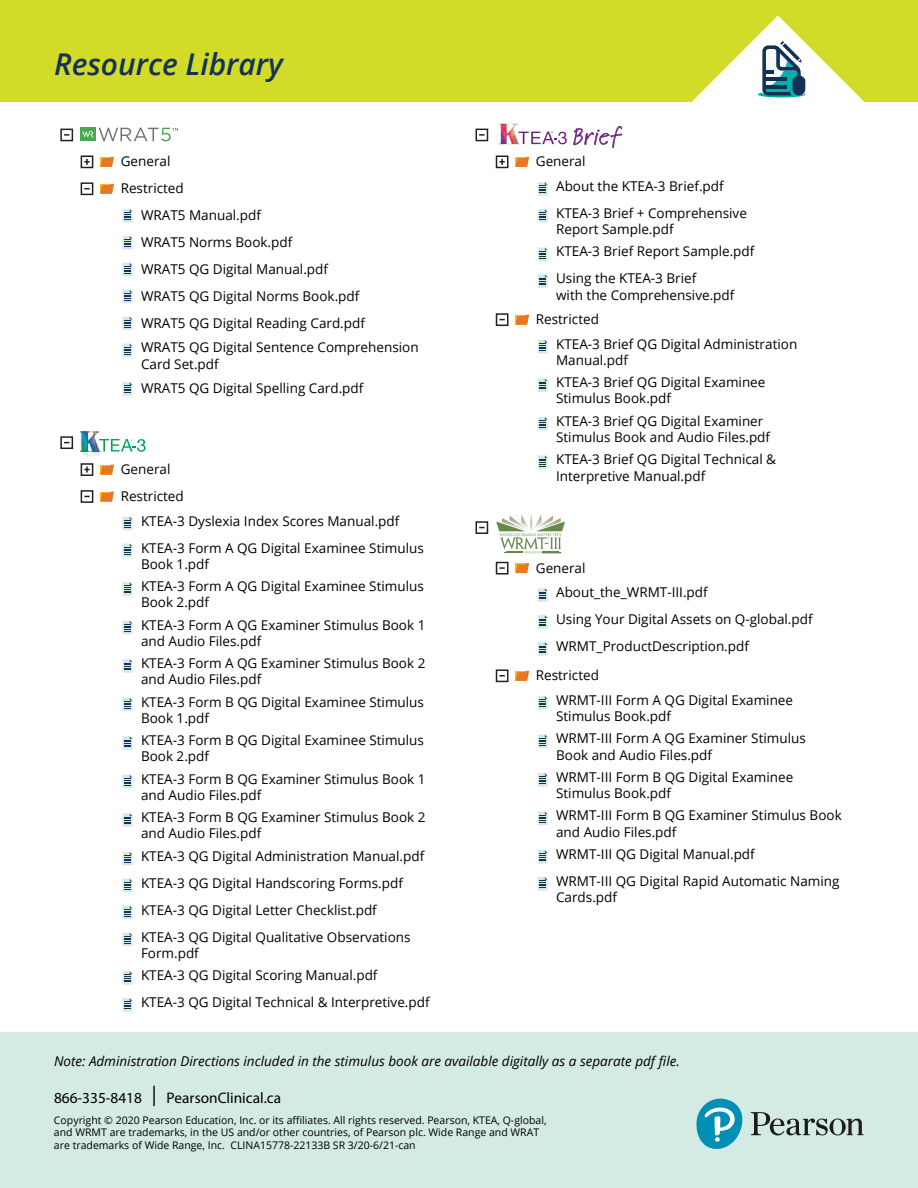
<style>
.page{position:relative;width:918px;height:1188px;background:#fff}
.page>*{position:absolute;margin:0;border:0;box-sizing:border-box;transform-origin:0 0}
.t1{font:italic 600 30px "Open Sans";color:#143156}
.t2{font:15.3px "Myriad Pro";color:#000}
.t3{font:13.5px/22.4px "Open Sans";color:#000}
.t4{font:italic 13.5px "Open Sans";color:#000}
.t5{font:10.5px/12.6px "Open Sans";color:#000}
.s1{font-size:20.4px}
</style>
<div class="page">
<div style="left:0;top:1032px;width:918px;height:156px;background:#d4eae4"></div>
<div style="left:0;top:0;width:918px;height:102px;background:#d2db27"></div>
<svg style="left:696px;top:1098px;width:168px;height:51px"></svg>
<svg style="left:692px;top:15px;width:172px;height:87px"></svg>
<div style="left:60px;top:129px;width:13px;height:12px;border:1px solid #231f20"></div>
<div style="left:81px;top:156px;width:12px;height:12px;border:1px solid #231f20"></div>
<svg style="left:84px;top:159px;width:6px;height:6px"></svg>
<svg style="left:101px;top:157px;width:13px;height:10px"></svg>
<div style="left:81px;top:182px;width:12px;height:13px;border:1px solid #231f20"></div>
<svg style="left:101px;top:184px;width:13px;height:10px"></svg>
<svg style="left:123px;top:209px;width:9px;height:13px"></svg>
<svg style="left:123px;top:236px;width:9px;height:13px"></svg>
<svg style="left:123px;top:263px;width:9px;height:13px"></svg>
<svg style="left:123px;top:290px;width:9px;height:13px"></svg>
<svg style="left:123px;top:317px;width:9px;height:13px"></svg>
<svg style="left:123px;top:344px;width:9px;height:13px"></svg>
<svg style="left:123px;top:382px;width:9px;height:14px"></svg>
<div style="left:60px;top:436px;width:13px;height:13px;border:1px solid #231f20"></div>
<div style="left:81px;top:463px;width:12px;height:13px;border:1px solid #231f20"></div>
<svg style="left:84px;top:467px;width:6px;height:6px"></svg>
<svg style="left:101px;top:465px;width:13px;height:10px"></svg>
<div style="left:81px;top:490px;width:12px;height:13px;border:1px solid #231f20"></div>
<div style="left:100px;top:492px;width:12px;height:9px;background:#fcb71b"></div>
<svg style="left:101px;top:492px;width:13px;height:9px"></svg>
<svg style="left:123px;top:517px;width:9px;height:13px"></svg>
<svg style="left:123px;top:544px;width:9px;height:13px"></svg>
<svg style="left:123px;top:582px;width:9px;height:14px"></svg>
<svg style="left:123px;top:621px;width:9px;height:13px"></svg>
<svg style="left:123px;top:659px;width:9px;height:14px"></svg>
<svg style="left:123px;top:698px;width:9px;height:13px"></svg>
<svg style="left:123px;top:736px;width:9px;height:14px"></svg>
<svg style="left:123px;top:775px;width:9px;height:13px"></svg>
<svg style="left:123px;top:813px;width:9px;height:14px"></svg>
<svg style="left:123px;top:852px;width:9px;height:13px"></svg>
<svg style="left:123px;top:879px;width:9px;height:13px"></svg>
<svg style="left:123px;top:906px;width:9px;height:13px"></svg>
<svg style="left:123px;top:933px;width:9px;height:13px"></svg>
<svg style="left:123px;top:971px;width:9px;height:14px"></svg>
<svg style="left:123px;top:998px;width:9px;height:14px"></svg>
<div style="left:476px;top:129px;width:12px;height:12px;border:1px solid #231f20"></div>
<svg style="left:479px;top:134px;width:6px;height:2px"></svg>
<div style="left:496px;top:156px;width:12px;height:12px;border:1px solid #231f20"></div>
<svg style="left:499px;top:159px;width:6px;height:6px"></svg>
<svg style="left:516px;top:157px;width:13px;height:10px"></svg>
<svg style="left:538px;top:182px;width:10px;height:14px"></svg>
<svg style="left:538px;top:209px;width:10px;height:13px"></svg>
<svg style="left:538px;top:247px;width:10px;height:14px"></svg>
<svg style="left:538px;top:274px;width:10px;height:14px"></svg>
<div style="left:496px;top:313px;width:12px;height:13px;border:1px solid #231f20"></div>
<svg style="left:516px;top:315px;width:13px;height:10px"></svg>
<svg style="left:538px;top:340px;width:10px;height:13px"></svg>
<svg style="left:538px;top:378px;width:10px;height:14px"></svg>
<svg style="left:538px;top:417px;width:10px;height:13px"></svg>
<svg style="left:538px;top:455px;width:10px;height:14px"></svg>
<div style="left:476px;top:521px;width:12px;height:13px;border:1px solid #231f20"></div>
<div style="left:496px;top:562px;width:12px;height:13px;border:1px solid #231f20"></div>
<svg style="left:499px;top:567px;width:6px;height:2px"></svg>
<svg style="left:516px;top:563px;width:13px;height:10px"></svg>
<svg style="left:538px;top:588px;width:10px;height:14px"></svg>
<svg style="left:538px;top:615px;width:10px;height:14px"></svg>
<svg style="left:538px;top:642px;width:10px;height:14px"></svg>
<div style="left:496px;top:669px;width:12px;height:13px;border:1px solid #231f20"></div>
<svg style="left:516px;top:671px;width:13px;height:10px"></svg>
<svg style="left:538px;top:696px;width:10px;height:13px"></svg>
<svg style="left:538px;top:735px;width:10px;height:13px"></svg>
<svg style="left:538px;top:773px;width:10px;height:14px"></svg>
<svg style="left:538px;top:812px;width:10px;height:13px"></svg>
<svg style="left:538px;top:850px;width:10px;height:14px"></svg>
<svg style="left:538px;top:877px;width:10px;height:14px"></svg>
<div style="left:80px;top:128px;width:16px;height:13px;background:#47a851"></div>
<svg style="left:82px;top:128px;width:96px;height:13px"></svg>
<img style="left:499px;top:124px;width:21px;height:20px">
<svg style="left:519px;top:132px;width:48px;height:12px"></svg>
<svg style="left:573px;top:126px;width:49px;height:22px"></svg>
<svg style="left:80px;top:432px;width:66px;height:20px"></svg>
<img style="left:82px;top:452px;width:18px;height:5px">
<svg style="left:496px;top:514px;width:69px;height:40px"></svg>
<h1 class="t1" style="left:54px;top:44px;width:230px">Resource Library</h1>
<p class="t3" style="left:121px;top:150px;width:51px">General</p>
<p class="t3" style="left:121px;top:177px;width:65px">Restricted</p>
<p class="t3" style="left:141px;top:204px;width:122px">WRAT5 Manual.pdf</p>
<p class="t3" style="left:141px;top:231px;width:153px">WRAT5 Norms Book.pdf</p>
<p class="t3" style="left:141px;top:258px;width:189px">WRAT5 QG Digital Manual.pdf</p>
<p class="t3" style="left:141px;top:285px;width:220px">WRAT5 QG Digital Norms Book.pdf</p>
<p class="t3" style="left:141px;top:311px;width:226px">WRAT5 QG Digital Reading Card.pdf</p>
<p class="t3" style="left:141px;top:339px;width:279px;line-height:16.2px">WRAT5 QG Digital Sentence Comprehension<br>Card Set.pdf</p>
<p class="t3" style="left:141px;top:377px;width:224px">WRAT5 QG Digital Spelling Card.pdf</p>
<p class="t3" style="left:121px;top:455px;width:65px;line-height:26.8px">General<br>Restricted</p>
<p class="t3" style="left:141px;top:507px;width:284px;line-height:26.8px">KTEA-3 Dyslexia Index Scores Manual.pdf<br>KTEA-3 Form A QG Digital Examinee Stimulus</p>
<p class="t3" style="left:141px;top:552px;width:284px">Book 1.pdf<br>KTEA-3 Form A QG Digital Examinee Stimulus</p>
<p class="t3" style="left:141px;top:591px;width:286px">Book 2.pdf<br>KTEA-3 Form A QG Examiner Stimulus Book 1</p>
<p class="t3" style="left:141px;top:629px;width:286px">and Audio Files.pdf<br>KTEA-3 Form A QG Examiner Stimulus Book 2</p>
<p class="t3" style="left:141px;top:668px;width:285px">and Audio Files.pdf<br>KTEA-3 Form B QG Digital Examinee Stimulus</p>
<p class="t3" style="left:141px;top:706px;width:285px">Book 1.pdf<br>KTEA-3 Form B QG Digital Examinee Stimulus</p>
<p class="t3" style="left:141px;top:745px;width:286px">Book 2.pdf<br>KTEA-3 Form B QG Examiner Stimulus Book 1</p>
<p class="t3" style="left:141px;top:783px;width:286px">and Audio Files.pdf<br>KTEA-3 Form B QG Examiner Stimulus Book 2</p>
<p class="t3" style="left:141px;top:822px;width:285px">and Audio Files.pdf<br>KTEA-3 QG Digital Administration Manual.pdf</p>
<p class="t3" style="left:141px;top:869px;width:271px;line-height:26.8px">KTEA-3 QG Digital Handscoring Forms.pdf<br>KTEA-3 QG Digital Letter Checklist.pdf<br>KTEA-3 QG Digital Qualitative Observations</p>
<p class="t3" style="left:141px;top:941px;width:238px">Form.pdf<br>KTEA-3 QG Digital Scoring Manual.pdf</p>
<p class="t3" style="left:141px;top:991px;width:290px">KTEA-3 QG Digital Technical &amp; Interpretive.pdf</p>
<p class="t3" style="left:556px;top:149px;width:169px;line-height:24.6px;text-indent:-20px">General<br>About the KTEA-3 Brief.pdf</p>
<p class="t3" style="left:556px;top:205px;width:192px;line-height:16.2px">KTEA-3 Brief + Comprehensive<br>Report Sample.pdf</p>
<p class="t3" style="left:556px;top:238px;width:200px;line-height:26.8px">KTEA-3 Brief Report Sample.pdf<br>Using the KTEA-3 Brief</p>
<p class="t3" style="left:536px;top:282px;width:200px;line-height:24.6px;text-indent:20px">with the Comprehensive.pdf<br>Restricted</p>
<p class="t3" style="left:556px;top:335px;width:243px;line-height:16.2px">KTEA-3 Brief QG Digital Administration<br>Manual.pdf</p>
<p class="t3" style="left:556px;top:374px;width:211px;line-height:16.2px">KTEA-3 Brief QG Digital Examinee<br>Stimulus Book.pdf</p>
<p class="t3" style="left:556px;top:412px;width:216px;line-height:16.2px">KTEA-3 Brief QG Digital Examiner<br>Stimulus Book and Audio Files.pdf</p>
<p class="t3" style="left:556px;top:451px;width:222px;line-height:16.2px">KTEA-3 Brief QG Digital Technical &amp;<br>Interpretive Manual.pdf</p>
<p class="t3" style="left:556px;top:555px;width:153px;line-height:24.6px;text-indent:-20px">General<br>About_the_WRMT-III.pdf</p>
<p class="t3" style="left:556px;top:605px;width:258px;line-height:26.8px">Using Your Digital Assets on Q-global.pdf<br>WRMT_ProductDescription.pdf</p>
<p class="t3" style="left:556px;top:663px;width:239px;line-height:24.6px;text-indent:-20px">Restricted<br>WRMT-III Form A QG Digital Examinee</p>
<p class="t3" style="left:556px;top:705px;width:251px">Stimulus Book.pdf<br>WRMT-III Form A QG Examiner Stimulus</p>
<p class="t3" style="left:556px;top:743px;width:239px">Book and Audio Files.pdf<br>WRMT-III Form B QG Digital Examinee</p>
<p class="t3" style="left:556px;top:782px;width:287px">Stimulus Book.pdf<br>WRMT-III Form B QG Examiner Stimulus Book</p>
<p class="t3" style="left:556px;top:820px;width:200px">and Audio Files.pdf<br>WRMT-III QG Digital Manual.pdf</p>
<p class="t3" style="left:556px;top:873px;width:285px;line-height:16.2px">WRMT-III QG Digital Rapid Automatic Naming<br>Cards.pdf</p>
<p class="t4" style="left:54px;top:1052px;width:627px">Note: Administration Directions included in the stimulus book are available digitally as a separate pdf file.</p>
<p class="t2" style="left:54px;top:1088px;width:229px">866-335-8418 <span class="s1">|</span> PearsonClinical.ca</p>
<p class="t5" style="left:54px;top:1113px;width:494px">Copyright © 2020 Pearson Education, Inc. or its affiliates. All rights reserved. Pearson, KTEA, Q-global, and WRMT are trademarks, in the US and/or other countries, of Pearson plc. Wide Range and WRAT are trademarks of Wide Range, Inc. CLINA15778-22133B SR 3/20-6/21-can</p>
</div>
